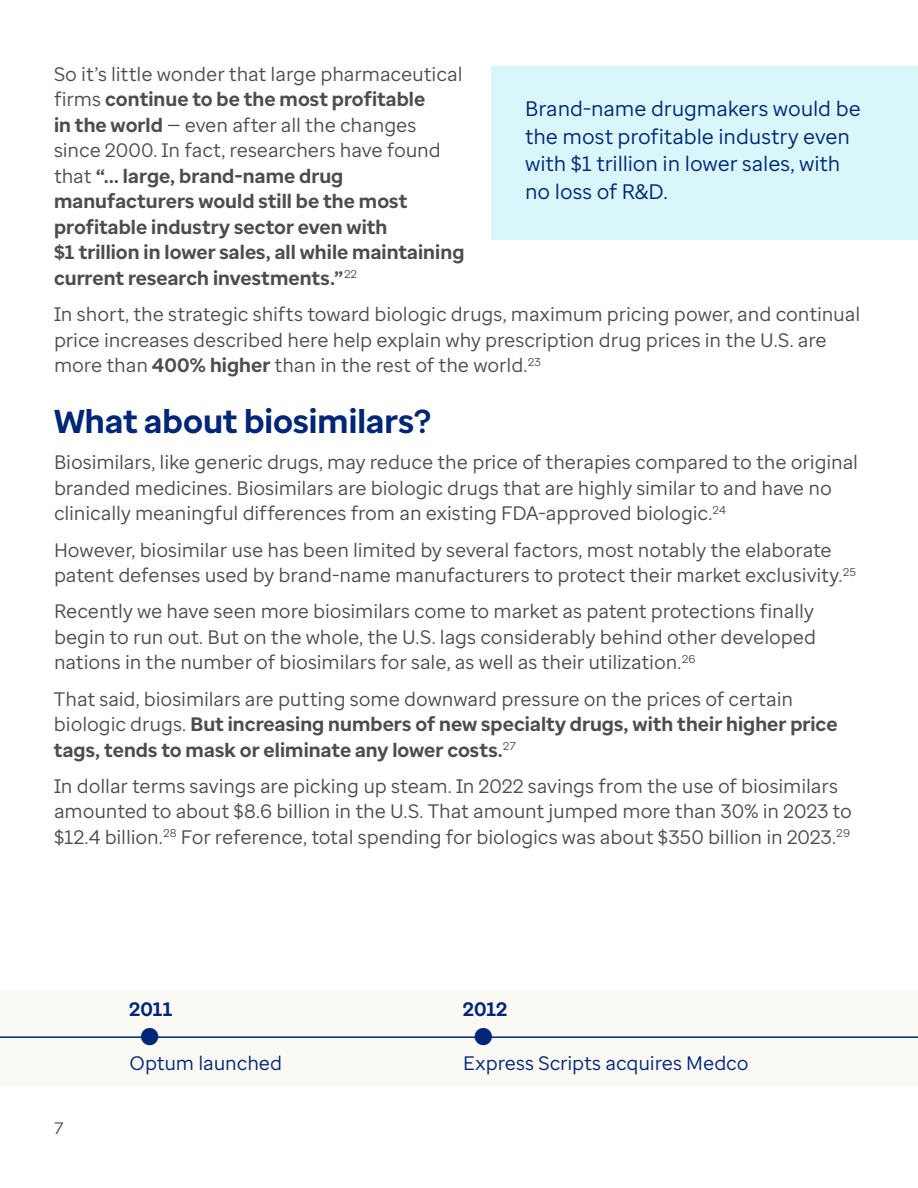
<style>
.page{position:relative;width:918px;height:1188px;background:#fff}
.page>*{position:absolute;margin:0;border:0;box-sizing:border-box;transform-origin:0 0}
.t1{font:700 33px "Enterprise Sans";color:#002677}
.t2{font:24px "Enterprise Sans";color:#002677}
.t3{font:21px/27.8px "Enterprise Sans";letter-spacing:-.005em;color:#002677}
.t4{font:19.5px/25.5px "Enterprise Sans";letter-spacing:-.005em;color:#4b4d4f}
.t5{font:700 19.5px/25.5px "Enterprise Sans";letter-spacing:.005em;color:#4b4d4f}
.t6{font:19.5px "Enterprise Sans";letter-spacing:-.005em;color:#002677}
.t7{font:700 19.5px "Enterprise Sans";letter-spacing:.005em;color:#002677}
.t8{font:16.5px "Enterprise Sans";color:#4b4d4f}
.s1{font-weight:400}
.s2{font-weight:700}
</style>
<div class="page">
<div style="left:491px;top:66px;width:427px;height:174px;background:#d9f6fa"></div>
<div style="left:0;top:989px;width:918px;height:98px;background:#fbf9f4"></div>
<hr style="left:0;top:1036px;width:918px;height:2px;background:#002677">
<p class="t5" style="left:54px;top:61px;width:412px"><span class="s1">So it’s little wonder that large pharmaceutical firms</span> continue to be the most profitable<br>in the world <span class="s1">— even after all the changes since 2000. In fact, researchers have found that</span> “… large, brand-name drug manufacturers would still be the most profitable industry sector even with<br>$1 trillion in lower sales, all while maintaining current research investments.”<sup>22</sup></p>
<p class="t4" style="left:54px;top:301px;width:808px">In short, the strategic shifts toward biologic drugs, maximum pricing power, and continual price increases described here help explain why prescription drug prices in the U.S. are more than <span class="s2">400% higher</span> than in the rest of the world.<sup>23</sup></p>
<h1 class="t1" style="left:54px;top:400px;width:378px">What about biosimilars?</h1>
<p class="t4" style="left:54px;top:449px;width:806px">Biosimilars, like generic drugs, may reduce the price of therapies compared to the original branded medicines. Biosimilars are biologic drugs that are highly similar to and have no clinically meaningful differences from an existing FDA-approved biologic.<sup>24</sup></p>
<p class="t4" style="left:54px;top:537px;width:804px">However, biosimilar use has been limited by several factors, most notably the elaborate patent defenses used by brand-name manufacturers to protect their market exclusivity.<sup>25</sup></p>
<p class="t4" style="left:54px;top:599px;width:764px">Recently we have seen more biosimilars come to market as patent protections finally begin to run out. But on the whole, the U.S. lags considerably behind other developed nations in the number of biosimilars for sale, as well as their utilization.<sup>26</sup></p>
<p class="t5" style="left:54px;top:686px;width:785px"><span class="s1">That said, biosimilars are putting some downward pressure on the prices of certain biologic drugs.</span> But increasing numbers of new specialty drugs, with their higher price tags, tends to mask or eliminate any lower costs.<sup>27</sup></p>
<p class="t4" style="left:54px;top:773px;width:799px">In dollar terms savings are picking up steam. In 2022 savings from the use of biosimilars amounted to about $8.6 billion in the U.S. That amount jumped more than 30% in 2023 to $12.4 billion.<sup>28</sup> For reference, total spending for biologics was about $350 billion in 2023.<sup>29</sup></p>
<p class="t3" style="left:525px;top:94px;width:337px">Brand-name drugmakers would be the most profitable industry even with $1 trillion in lower sales, with no loss of R&amp;D.</p>
<p class="t8" style="left:54px;top:1117px;width:11px">7</p>
<p class="t7" style="left:130px;top:996px;width:45px">2011</p>
<p class="t2" style="left:140px;top:1021px;width:21px">●</p>
<p class="t6" style="left:130px;top:1050px;width:154px">Optum launched</p>
<p class="t7" style="left:463px;top:996px;width:46px">2012</p>
<p class="t2" style="left:474px;top:1021px;width:21px">●</p>
<p class="t6" style="left:463px;top:1050px;width:287px">Express Scripts acquires Medco</p>
</div>
